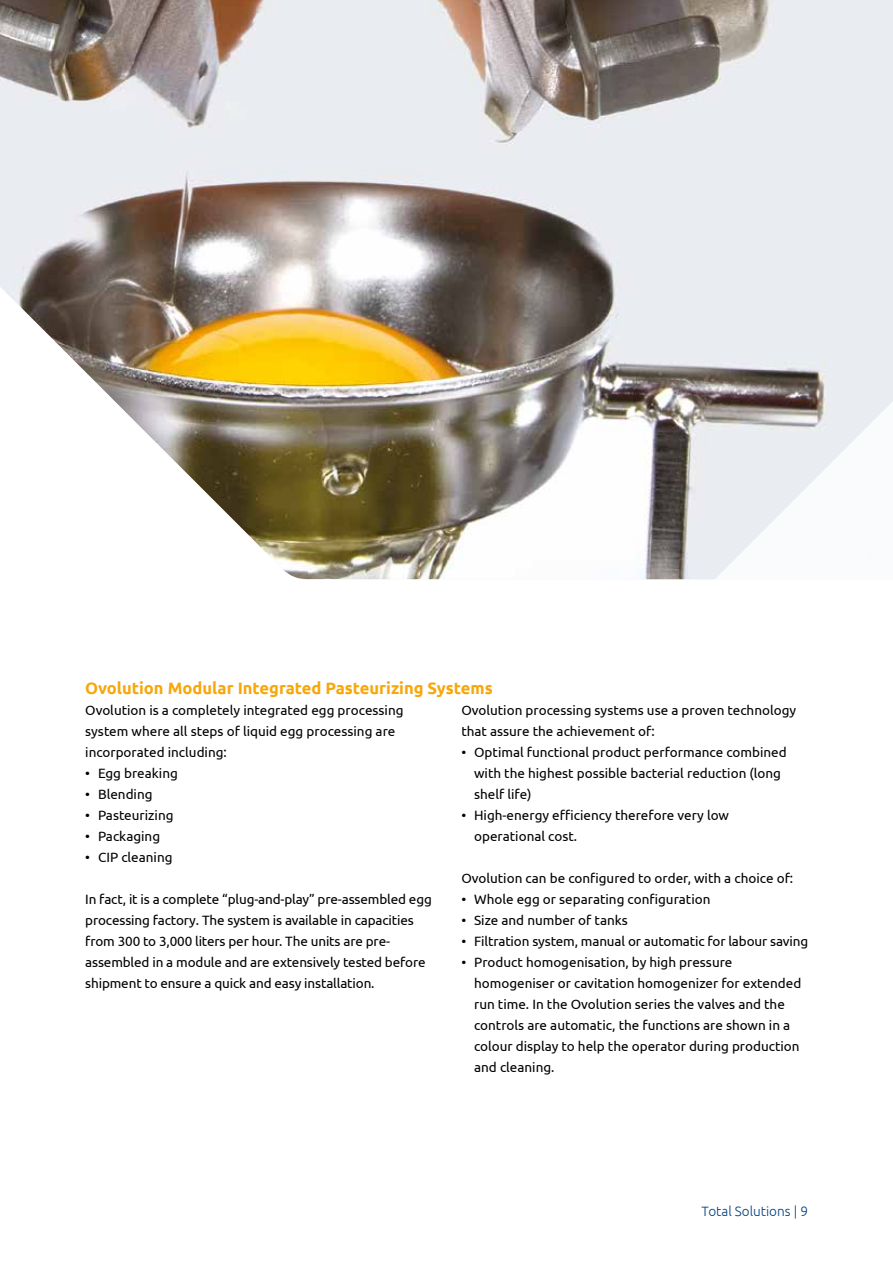
<style>
.page{position:relative;width:893px;height:1263px;background:#fff}
.page>*{position:absolute;margin:0;border:0;box-sizing:border-box;transform-origin:0 0}
.t1{font:700 16.5px "Ubuntu";color:#f7a70a}
.t2{font:13.5px/21px "Ubuntu";color:#000}
.t3{font:300 13.5px "Ubuntu";color:#004082}
</style>
<div class="page">
<img style="left:0;top:0;width:893px;height:579px">
<svg style="left:714px;top:232px;width:179px;height:347px;fill:#e9ecf1"></svg>
<p class="t1" style="left:85px;top:678px;width:409px">Ovolution Modular Integrated Pasteurizing Systems</p>
<p class="t2" style="left:85px;top:699px;width:320px">Ovolution is a completely integrated egg processing system where all steps of liquid egg processing are incorporated including:</p>
<p class="t2" style="left:85px;top:762px;width:94px">• Egg breaking</p>
<p class="t2" style="left:85px;top:783px;width:69px">• Blending</p>
<p class="t2" style="left:85px;top:804px;width:90px">• Pasteurizing</p>
<p class="t2" style="left:85px;top:825px;width:76px">• Packaging</p>
<p class="t2" style="left:85px;top:846px;width:89px">• CIP cleaning</p>
<p class="t2" style="left:85px;top:888px;width:348px">In fact, it is a complete “plug-and-play” pre-assembled egg processing factory. The system is available in capacities from 300 to 3,000 liters per hour. The units are pre&shy;assembled in a module and are extensively tested before shipment to ensure a quick and easy installation.</p>
<p class="t2" style="left:461px;top:699px;width:336px">Ovolution processing systems use a proven technology that assure the achievement of:</p>
<p class="t2" style="left:474px;top:741px;width:314px;text-indent:-13px">• Optimal functional product performance combined with the highest possible bacterial reduction (long shelf life)</p>
<p class="t2" style="left:474px;top:804px;width:256px;text-indent:-13px">• High-energy efficiency therefore very low operational cost.</p>
<p class="t2" style="left:461px;top:867px;width:333px">Ovolution can be configured to order, with a choice of:</p>
<p class="t2" style="left:461px;top:888px;width:251px">• Whole egg or separating configuration</p>
<p class="t2" style="left:461px;top:909px;width:168px">• Size and number of tanks</p>
<p class="t2" style="left:461px;top:930px;width:348px">• Filtration system, manual or automatic for labour saving</p>
<p class="t2" style="left:474px;top:951px;width:329px;text-indent:-13px">• Product homogenisation, by high pressure homogeniser or cavitation homogenizer for extended run time. In the Ovolution series the valves and the controls are automatic, the functions are shown in a colour display to help the operator during production and cleaning.</p>
<p class="t3" style="left:702px;top:1203px;width:108px">Total Solutions | 9</p>
</div>
